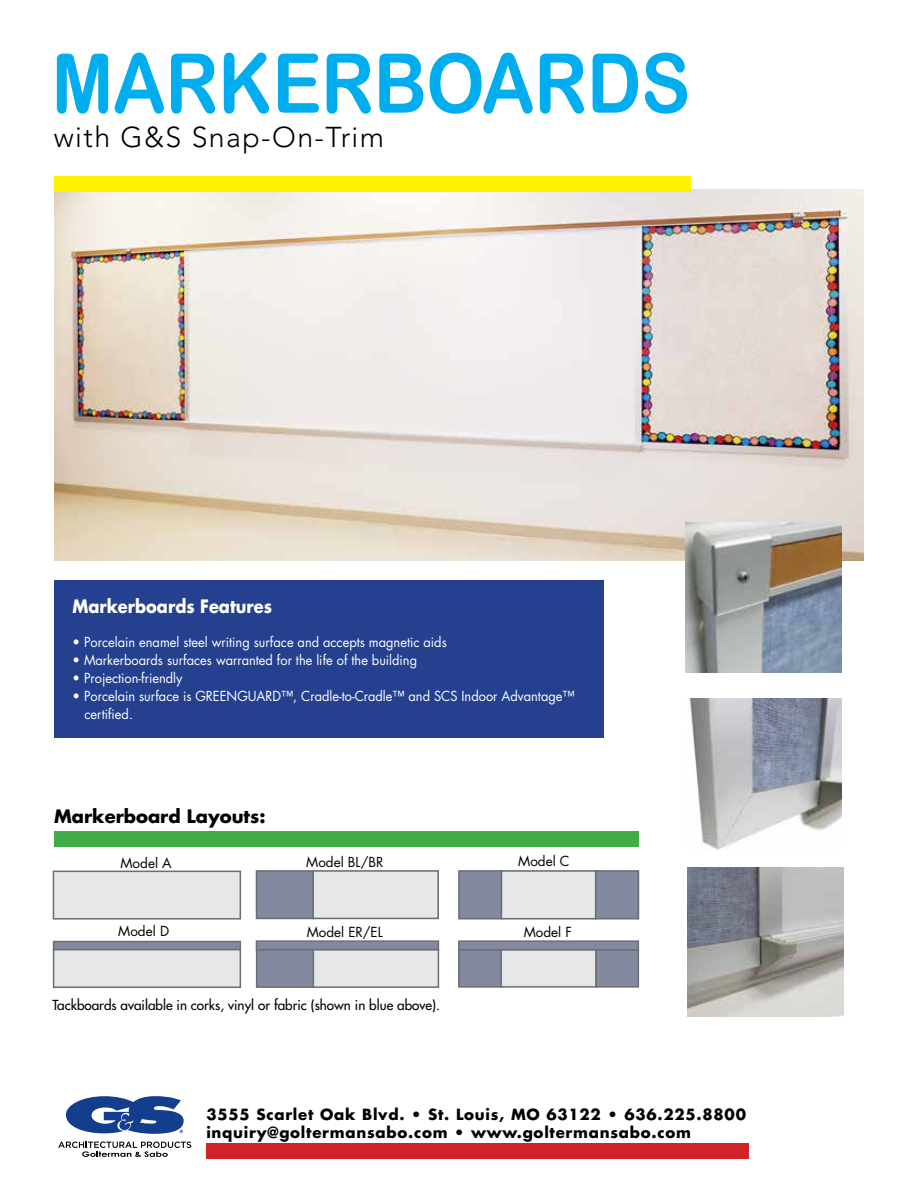
<style>
.page{position:relative;width:918px;height:1188px;background:#fff}
.page>*{position:absolute;margin:0;border:0;box-sizing:border-box;transform-origin:0 0}
.t1{font:82.5px "Arial Rounded MT Bold";letter-spacing:-.01em;color:#00aeef;scale:.9 1}
.t2{font:300 28.5px "Avenir LT Std";letter-spacing:.05em;color:#000}
.t3{font:700 18px "Futura Std";color:#fff;scale:.9 1}
.t4{font:700 18px "Futura Std";color:#000}
.t5{font:700 15px/18px "Futura Std";letter-spacing:.05em;color:#000}
.t6{font:13.5px/18px "Futura Std";color:#fff;scale:.95 1}
.t7{font:500 13.5px "Futura Std";color:#000}
.t8{font:13.5px "Futura Std";color:#000}
</style>
<div class="page">
<img style="left:54px;top:189px;width:810px;height:372px">
<svg style="left:66px;top:1096px;width:118px;height:38px"></svg>
<svg style="left:58px;top:1142px;width:133px;height:15px"></svg>
<div style="left:54px;top:581px;width:550px;height:157px;background:#25408f"></div>
<img style="left:687px;top:867px;width:156px;height:149px">
<img style="left:685px;top:523px;width:157px;height:149px">
<img style="left:689px;top:698px;width:153px;height:151px">
<div style="left:53px;top:871px;width:187px;height:48px;background:#e6e7e8"></div>
<div style="left:53px;top:871px;width:188px;height:49px;border:2px solid #6d6e71"></div>
<div style="left:459px;top:949px;width:43px;height:38px;background:#83899e"></div>
<div style="left:458px;top:949px;width:44px;height:39px;border:2px solid #6d6e71"></div>
<div style="left:501px;top:949px;width:95px;height:38px;background:#e6e7e8"></div>
<div style="left:500px;top:949px;width:97px;height:39px;border:2px solid #6d6e71"></div>
<div style="left:596px;top:949px;width:42px;height:38px;background:#83899e"></div>
<div style="left:595px;top:949px;width:44px;height:39px;border:1px solid #6d6e71"></div>
<div style="left:459px;top:941px;width:179px;height:9px;background:#83899e"></div>
<div style="left:458px;top:940px;width:181px;height:11px;border:1px solid #6d6e71"></div>
<div style="left:459px;top:871px;width:43px;height:48px;background:#83899e"></div>
<div style="left:458px;top:870px;width:44px;height:50px;border:2px solid #6d6e71"></div>
<div style="left:501px;top:871px;width:95px;height:48px;background:#e6e7e8"></div>
<div style="left:501px;top:870px;width:96px;height:50px;border:2px solid #6d6e71"></div>
<div style="left:596px;top:871px;width:42px;height:48px;background:#83899e"></div>
<div style="left:595px;top:870px;width:44px;height:50px;border:2px solid #6d6e71"></div>
<div style="left:54px;top:942px;width:186px;height:8px;background:#83899e"></div>
<div style="left:53px;top:941px;width:188px;height:10px;border:2px solid #6d6e71"></div>
<div style="left:54px;top:950px;width:186px;height:37px;background:#e6e7e8"></div>
<div style="left:53px;top:949px;width:188px;height:39px;border:2px solid #6d6e71"></div>
<div style="left:257px;top:871px;width:56px;height:47px;background:#83899e"></div>
<div style="left:256px;top:870px;width:58px;height:49px;border:2px solid #6d6e71"></div>
<div style="left:313px;top:871px;width:125px;height:47px;background:#e6e7e8"></div>
<div style="left:312px;top:870px;width:127px;height:49px;border:2px solid #6d6e71"></div>
<div style="left:257px;top:950px;width:57px;height:37px;background:#83899e"></div>
<div style="left:256px;top:949px;width:59px;height:39px;border:2px solid #6d6e71"></div>
<div style="left:313px;top:950px;width:125px;height:37px;background:#e6e7e8"></div>
<div style="left:313px;top:949px;width:126px;height:39px;border:2px solid #6d6e71"></div>
<div style="left:256px;top:940px;width:183px;height:10px;background:#83899e;border:1px solid #6d6e71"></div>
<div style="left:54px;top:176px;width:636px;height:15px;background:#fff200"></div>
<div style="left:206px;top:1144px;width:542px;height:15px;background:#d2232a"></div>
<div style="left:54px;top:832px;width:584px;height:15px;background:#41ad49"></div>
<h1 class="t1" style="left:52px;top:35px;width:711px">MARKERBOARDS</h1>
<h2 class="t2" style="left:54px;top:120px;width:332px">with G&amp;S Snap-On-Trim</h2>
<h3 class="t3" style="left:73px;top:594px;width:223px">Markerboards Features</h3>
<p class="t6" style="left:73px;top:633px;width:395px">• Porcelain enamel steel writing surface and accepts magnetic aids</p>
<p class="t6" style="left:73px;top:651px;width:364px">• Markerboards surfaces warranted for the life of the building</p>
<p class="t6" style="left:73px;top:669px;width:117px">• Projection-friendly</p>
<p class="t6" style="left:85px;top:687px;width:517px;text-indent:-12px">• Porcelain surface is GREENGUARD™, Cradle-to-Cradle™ and SCS Indoor Advantage™ certified.</p>
<h3 class="t4" style="left:54px;top:804px;width:213px">Markerboard Layouts:</h3>
<p class="t8" style="left:121px;top:854px;width:53px">Model A</p>
<p class="t8" style="left:306px;top:853px;width:79px">Model BL/BR</p>
<p class="t8" style="left:518px;top:852px;width:53px">Model C</p>
<p class="t8" style="left:118px;top:922px;width:52px">Model D</p>
<p class="t8" style="left:307px;top:923px;width:78px">Model ER/EL</p>
<p class="t8" style="left:524px;top:923px;width:50px">Model F</p>
<p class="t7" style="left:53px;top:997px;width:389px">Tackboards available in corks, vinyl or fabric (shown in blue above).</p>
<p class="t5" style="left:206px;top:1105px;width:541px">3555 Scarlet Oak Blvd. • St. Louis, MO 63122 • 636.225.8800 inquiry@goltermansabo.com • www.goltermansabo.com</p>
</div>
